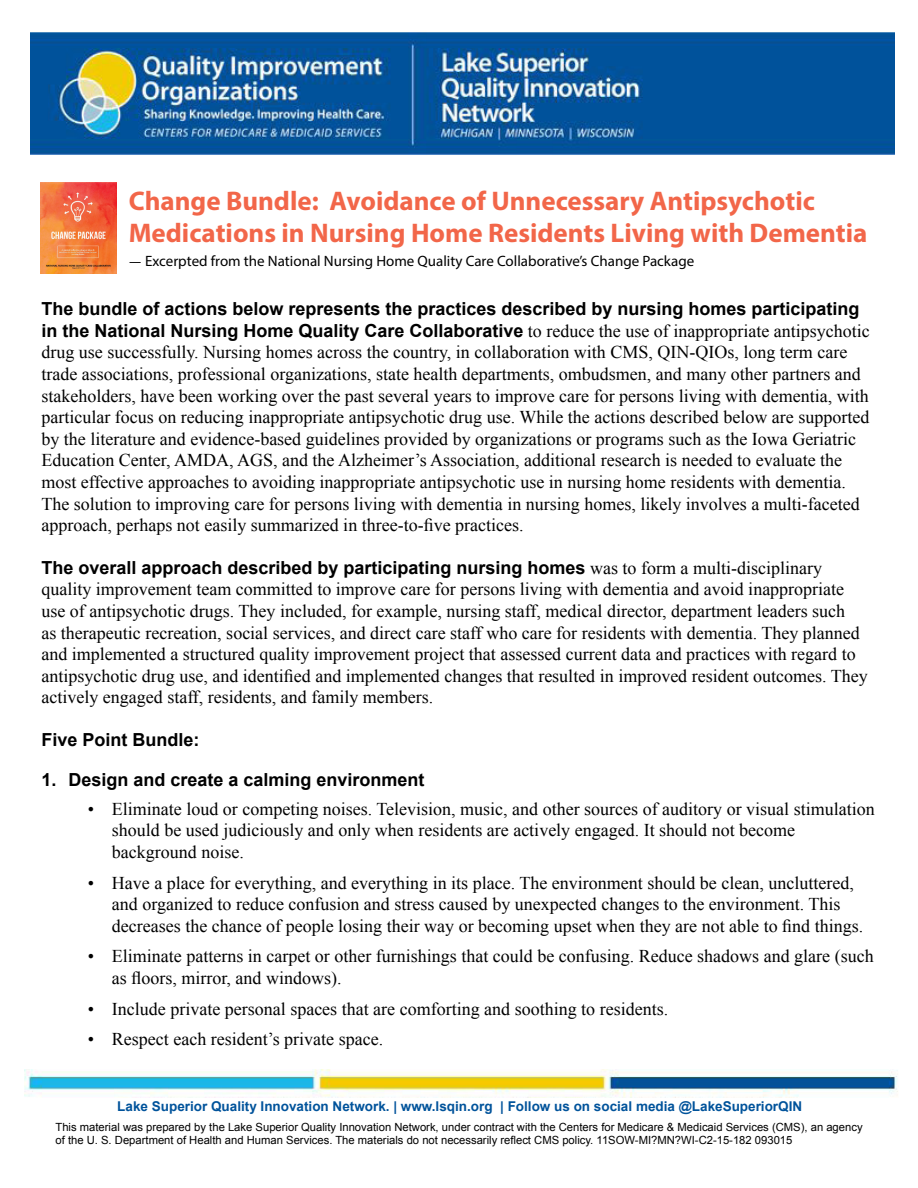
<style>
.page{position:relative;width:918px;height:1188px;background:#fff}
.page>*{position:absolute;margin:0;border:0;box-sizing:border-box;transform-origin:0 0}
.t1{font:700 27px/32.4px "Myriad Pro";color:#f26649}
.t2{font:18px/21.6px "Times New Roman";color:#000}
.t3{font:700 18px/21.6px "Arial";color:#000}
.t4{font:15px "Myriad Pro";color:#000}
.t5{font:700 13.5px "Arial";color:#00539b}
.t6{font:11.25px/13.5px "Arial";color:#000}
.s1{font-family:"Adobe Jenson Pro";font-size:16.5px}
.s2{font-family:"Times New Roman";font-weight:400}
</style>
<div class="page">
<img style="left:30px;top:32px;width:864px;height:123px">
<img style="left:24px;top:1070px;width:874px;height:28px">
<img style="left:41px;top:183px;width:75px;height:90px">
<h1 class="t1" style="left:129px;top:184px;width:740px">Change Bundle: Avoidance of Unnecessary Antipsychotic<br>Medications in Nursing Home Residents Living with Dementia</h1>
<p class="t4" style="left:129px;top:252px;width:567px"><span class="s1">-</span> Excerpted from the National Nursing Home Quality Care Collaborative’s Change Package</p>
<p class="t3" style="left:41px;top:299px;width:830px">The bundle of actions below represents the practices described by nursing homes participating in the National Nursing Home Quality Care Collaborative <span class="s2">to reduce the use of inappropriate antipsychotic</span></p>
<p class="t2" style="left:41px;top:341px;width:829px">drug use successfully. Nursing homes across the country, in collaboration with CMS, QIN-QIOs, long term care trade associations, professional organizations, state health departments, ombudsmen, and many other partners and stakeholders, have been working over the past several years to improve care for persons living with dementia, with particular focus on reducing inappropriate antipsychotic drug use. While the actions described below are supported by the literature and evidence-based guidelines provided by organizations or programs such as the Iowa Geriatric Education Center, AMDA, AGS, and the Alzheimer’s Association, additional research is needed to evaluate the most effective approaches to avoiding inappropriate antipsychotic use in nursing home residents with dementia.<br>The solution to improving care for persons living with dementia in nursing homes, likely involves a multi-faceted approach, perhaps not easily summarized in three-to-five practices.</p>
<p class="t3" style="left:41px;top:557px;width:782px">The overall approach described by participating nursing homes <span class="s2">was to form a multi-disciplinary</span></p>
<p class="t2" style="left:41px;top:578px;width:828px">quality improvement team committed to improve care for persons living with dementia and avoid inappropriate use of antipsychotic drugs. They included, for example, nursing staff, medical director, department leaders such<br>as therapeutic recreation, social services, and direct care staff who care for residents with dementia. They planned and implemented a structured quality improvement project that assessed current data and practices with regard to antipsychotic drug use, and identified and implemented changes that resulted in improved resident outcomes. They actively engaged staff, residents, and family members.</p>
<p class="t3" style="left:41px;top:729px;width:160px">Five Point Bundle:</p>
<p class="t3" style="left:41px;top:769px;width:385px">1. Design and create a calming environment</p>
<p class="t2" style="left:112px;top:798px;width:764px;text-indent:-24px">• Eliminate loud or competing noises. Television, music, and other sources of auditory or visual stimulation should be used judiciously and only when residents are actively engaged. It should not become background noise.</p>
<p class="t2" style="left:112px;top:871px;width:753px;text-indent:-24px">• Have a place for everything, and everything in its place. The environment should be clean, uncluttered, and organized to reduce confusion and stress caused by unexpected changes to the environment. This decreases the chance of people losing their way or becoming upset when they are not able to find things.</p>
<p class="t2" style="left:112px;top:945px;width:763px;text-indent:-24px">• Eliminate patterns in carpet or other furnishings that could be confusing. Reduce shadows and glare (such as floors, mirror, and windows).</p>
<p class="t2" style="left:88px;top:997px;width:582px">• Include private personal spaces that are comforting and soothing to residents.</p>
<p class="t2" style="left:88px;top:1028px;width:297px">• Respect each resident’s private space.</p>
<p class="t5" style="left:117px;top:1097px;width:686px">Lake Superior Quality Innovation Network. | www.lsqin.org | Follow us on social media @LakeSuperiorQIN</p>
<p class="t6" style="left:56px;top:1120px;width:809px">This material was prepared by the Lake Superior Quality Innovation Network, under contract with the Centers for Medicare &amp; Medicaid Services (CMS), an agency of the U. S. Department of Health and Human Services. The materials do not necessarily reflect CMS policy. 11SOW-MI?MN?WI-C2-15-182 093015</p>
</div>
